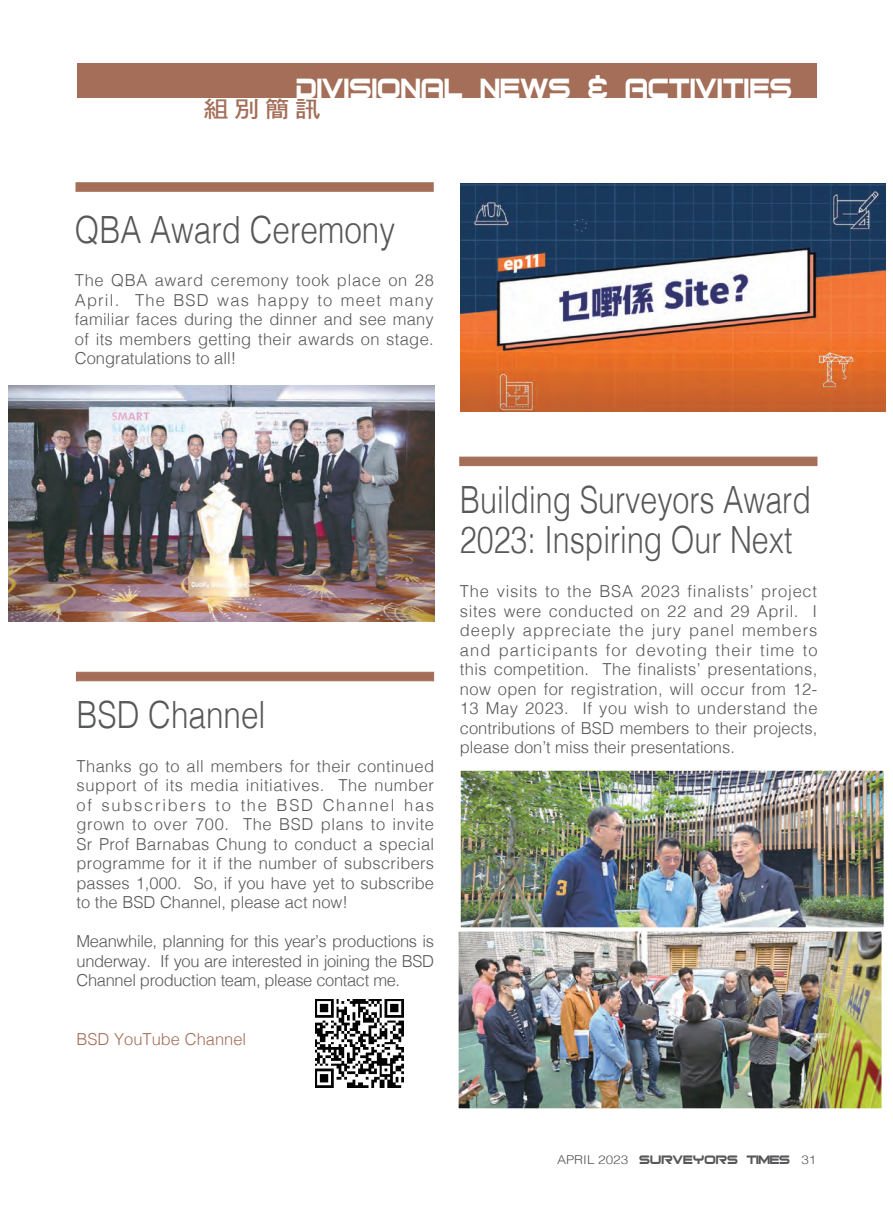
<style>
.page{position:relative;width:893px;height:1217px;background:#fff}
.page>*{position:absolute;margin:0;border:0;box-sizing:border-box;transform-origin:0 0}
.t1{font:300 37.5px/40.5px "Helvetica";color:#57585a;scale:.81 1}
.t2{font:300 37.5px "Helvetica";color:#57585a;scale:.84 1}
.t3{font:37.5px "Bitsumishi";color:#fff;scale:.9 1}
.t4{font:22.95px "DF Hei Bd HK BF";color:#a46e58;scale:1.11 1}
.t5{font:300 16.5px/19.5px "Helvetica";color:#57585a;text-align:justify}
.t6{font:16.5px "Bitsumishi";color:#57585a}
.t7{font:300 16.5px "Helvetica";color:#a46e58}
.s1{font-family:"Helvetica";font-weight:300;font-size:12.15px}
</style>
<div class="page">
<div style="left:77px;top:64px;width:739px;height:34px;background:#a46e58"></div>
<div style="left:76px;top:672px;width:358px;height:8px;background:#a46e58"></div>
<div style="left:460px;top:457px;width:357px;height:8px;background:#a46e58"></div>
<div style="left:76px;top:182px;width:357px;height:9px;background:#a46e58;border:1px solid #a46e58"></div>
<img style="left:9px;top:385px;width:425px;height:236px">
<img style="left:315px;top:999px;width:88px;height:88px">
<img style="left:460px;top:183px;width:426px;height:228px">
<img style="left:462px;top:771px;width:421px;height:155px">
<div style="left:458px;top:767px;width:429px;height:163px;border:3px solid #fff"></div>
<img style="left:460px;top:932px;width:420px;height:174px">
<div style="left:456px;top:928px;width:428px;height:182px;border:3px solid #fff"></div>
<h1 class="t3" style="left:297px;top:73px;width:553px">DIVISIONAL NEWS &amp; ACTIVITIES</h1>
<h2 class="t4" style="left:203px;top:97px;width:107px">組別簡訊</h2>
<h1 class="t2" style="left:75px;top:197px;width:383px">QBA Award Ceremony</h1>
<p class="t5" style="left:75px;top:269px;width:361px">The QBA award ceremony took place on 28<br>April. The BSD was happy to meet many familiar faces during the dinner and see many of its members getting their awards on stage.<br>Congratulations to all!</p>
<h1 class="t2" style="left:77px;top:682px;width:227px">BSD Channel</h1>
<p class="t5" style="left:77px;top:754px;width:359px">Thanks go to all members for their continued support of its media initiatives. The number of subscribers to the BSD Channel has grown to over 700. The BSD plans to invite Sr Prof Barnabas Chung to conduct a special programme for it if the number of subscribers passes 1,000. So, if you have yet to subscribe to the BSD Channel, please act now!</p>
<p class="t5" style="left:77px;top:930px;width:359px">Meanwhile, planning for this year’s productions is underway. If you are interested in joining the BSD Channel production team, please contact me.</p>
<p class="t7" style="left:77px;top:1024px;width:171px">BSD YouTube Channel</p>
<h1 class="t1" style="left:460px;top:476px;width:435px">Building Surveyors Award<br>2023: Inspiring Our Next</h1>
<p class="t5" style="left:460px;top:580px;width:359px">The visits to the BSA 2023 finalists’ project sites were conducted on 22 and 29 April. I deeply appreciate the jury panel members and participants for devoting their time to this competition. The finalists’ presentations, now open for registration, will occur from 12- 13 May 2023. If you wish to understand the contributions of BSD members to their projects, please don’t miss their presentations.</p>
<p class="t6" style="left:557px;top:1152px;width:261px"><span class="s1">APRIL 2023</span> SURVEYORS TIMES <span class="s1">31</span></p>
</div>
